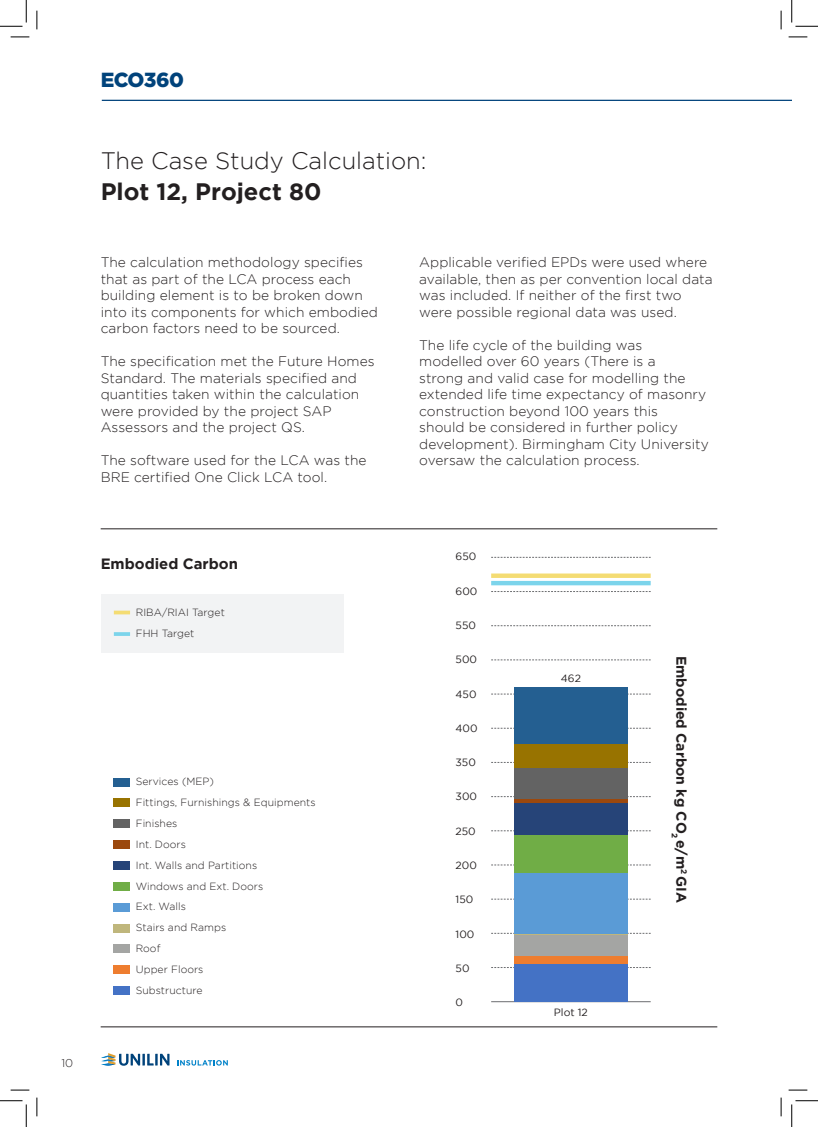
<style>
.page{position:relative;width:818px;height:1127px;background:#fff}
.page>*{position:absolute;margin:0;border:0;box-sizing:border-box;transform-origin:0 0}
.t1{font:300 23.75px "Gotham";color:#231f20}
.t2{font:700 23.75px "Gotham";color:#231f20}
.t3{font:900 20.38px "Gotham";letter-spacing:-.025em;color:#01437b}
.t4{font:700 14.88px "Gotham";color:#231f20}
.t5{font:700 14px "Gotham";color:#231f20}
.t6{font:300 13.75px/16.5px "Gotham";letter-spacing:.005em;color:#231f20}
.t7{font:300 11.25px "Gotham";color:#231f20}
.t8{font:10.5px "Gotham";color:#231f20}
.t9{font:300 10.38px "Gotham";letter-spacing:.005em;color:#231f20}
</style>
<div class="page">
<hr style="left:102px;top:100px;width:690px;height:1px;background:#01437b">
<hr style="left:101px;top:528px;width:616px;height:1px;background:#231f20">
<svg style="left:491px;top:693px;width:160px;height:1px"></svg>
<svg style="left:491px;top:830px;width:160px;height:1px"></svg>
<svg style="left:491px;top:557px;width:160px;height:1px"></svg>
<svg style="left:491px;top:898px;width:160px;height:1px"></svg>
<svg style="left:491px;top:625px;width:160px;height:1px"></svg>
<svg style="left:491px;top:762px;width:160px;height:1px"></svg>
<svg style="left:491px;top:932px;width:160px;height:1px"></svg>
<svg style="left:491px;top:659px;width:160px;height:1px"></svg>
<svg style="left:491px;top:796px;width:160px;height:1px"></svg>
<svg style="left:491px;top:864px;width:160px;height:1px"></svg>
<svg style="left:491px;top:591px;width:160px;height:1px"></svg>
<svg style="left:491px;top:727px;width:160px;height:1px"></svg>
<div style="left:491px;top:580px;width:160px;height:5px;background:#7cd4eb"></div>
<svg style="left:491px;top:573px;width:160px;height:4px"></svg>
<hr style="left:491px;top:1001px;width:160px;height:1px;background:#6c6d70">
<div style="left:514px;top:963px;width:114px;height:38px;background:#4472c5"></div>
<div style="left:514px;top:955px;width:114px;height:8px;background:#ee7d2f"></div>
<div style="left:514px;top:933px;width:114px;height:22px;background:#a4a5a3"></div>
<hr style="left:514px;top:933px;width:114px;height:1px;background:#bfb67c">
<div style="left:514px;top:872px;width:114px;height:61px;background:#5a9bd6"></div>
<div style="left:514px;top:834px;width:114px;height:38px;background:#70ad46"></div>
<div style="left:514px;top:802px;width:114px;height:32px;background:#264478"></div>
<svg style="left:514px;top:798px;width:114px;height:4px"></svg>
<div style="left:514px;top:767px;width:114px;height:31px;background:#636363"></div>
<div style="left:514px;top:743px;width:114px;height:24px;background:#987300"></div>
<div style="left:514px;top:687px;width:114px;height:56px;background:#245f91"></div>
<div style="left:101px;top:593px;width:243px;height:59px;background:#f2f3f4"></div>
<hr style="left:114px;top:632px;width:16px;height:3px;background:#7cd4eb">
<svg style="left:114px;top:610px;width:16px;height:4px"></svg>
<div style="left:114px;top:986px;width:16px;height:8px;background:#4472c5"></div>
<div style="left:114px;top:965px;width:16px;height:8px;background:#ee7d2f"></div>
<div style="left:114px;top:944px;width:16px;height:8px;background:#a4a5a3"></div>
<div style="left:114px;top:923px;width:16px;height:9px;background:#bfb67c"></div>
<div style="left:114px;top:902px;width:16px;height:9px;background:#5a9bd6"></div>
<div style="left:114px;top:881px;width:16px;height:9px;background:#70ad46"></div>
<div style="left:114px;top:861px;width:16px;height:8px;background:#264478"></div>
<div style="left:114px;top:840px;width:16px;height:8px;background:#9b480d"></div>
<div style="left:114px;top:819px;width:16px;height:8px;background:#636363"></div>
<div style="left:114px;top:798px;width:16px;height:8px;background:#987300"></div>
<div style="left:114px;top:777px;width:16px;height:9px;background:#245f91"></div>
<hr style="left:101px;top:1026px;width:616px;height:1px;background:#231f20">
<svg style="left:101px;top:1053px;width:68px;height:12px"></svg>
<svg style="left:177px;top:1060px;width:51px;height:5px"></svg>
<svg style="left:11px;top:36px;width:18px;height:2px"></svg>
<svg style="left:788px;top:36px;width:19px;height:2px"></svg>
<svg style="left:11px;top:1089px;width:18px;height:1px"></svg>
<svg style="left:788px;top:1089px;width:19px;height:1px"></svg>
<svg style="left:36px;top:11px;width:2px;height:18px"></svg>
<svg style="left:36px;top:1097px;width:2px;height:18px"></svg>
<svg style="left:780px;top:11px;width:2px;height:18px"></svg>
<svg style="left:780px;top:1097px;width:2px;height:18px"></svg>
<svg style="left:0;top:0;width:27px;height:27px"></svg>
<svg style="left:0;top:1100px;width:27px;height:26px"></svg>
<svg style="left:791px;top:0;width:27px;height:27px"></svg>
<svg style="left:791px;top:1100px;width:27px;height:26px"></svg>
<p class="t7" style="left:61px;top:1056px;width:13px">10</p>
<p class="t3" style="left:101px;top:67px;width:85px">ECO360</p>
<p class="t1" style="left:101px;top:147px;width:327px">The Case Study Calculation:</p>
<p class="t2" style="left:101px;top:178px;width:222px">Plot 12, Project 80</p>
<p class="t6" style="left:101px;top:254px;width:279px">The calculation methodology specifies that as part of the LCA process each building element is to be broken down into its components for which embodied carbon factors need to be sourced.</p>
<p class="t6" style="left:101px;top:353px;width:275px">The specification met the Future Homes Standard. The materials specified and quantities taken within the calculation were provided by the project SAP Assessors and the project QS.</p>
<p class="t6" style="left:101px;top:452px;width:267px">The software used for the LCA was the<br>BRE certified One Click LCA tool.</p>
<p class="t4" style="left:101px;top:554px;width:139px">Embodied Carbon</p>
<p class="t9" style="left:136px;top:607px;width:91px">RIBA/RIAI Target</p>
<p class="t9" style="left:136px;top:627px;width:60px">FHH Target</p>
<p class="t9" style="left:136px;top:775px;width:80px">Services (MEP)</p>
<p class="t9" style="left:136px;top:796px;width:181px">Fittings, Furnishings &amp; Equipments</p>
<p class="t9" style="left:136px;top:817px;width:43px">Finishes</p>
<p class="t9" style="left:136px;top:838px;width:52px">Int. Doors</p>
<p class="t9" style="left:136px;top:859px;width:123px">Int. Walls and Partitions</p>
<p class="t9" style="left:136px;top:880px;width:129px">Windows and Ext. Doors</p>
<p class="t9" style="left:136px;top:900px;width:52px">Ext. Walls</p>
<p class="t9" style="left:136px;top:921px;width:92px">Stairs and Ramps</p>
<p class="t9" style="left:136px;top:942px;width:26px">Roof</p>
<p class="t9" style="left:136px;top:963px;width:69px">Upper Floors</p>
<p class="t9" style="left:136px;top:984px;width:68px">Substructure</p>
<p class="t6" style="left:419px;top:254px;width:295px">Applicable verified EPDs were used where available, then as per convention local data was included. If neither of the first two were possible regional data was used.</p>
<p class="t6" style="left:419px;top:336px;width:291px">The life cycle of the building was modelled over 60 years (There is a<br>strong and valid case for modelling the extended life time expectancy of masonry construction beyond 100 years this<br>should be considered in further policy development). Birmingham City University oversaw the calculation process.</p>
<p class="t8" style="left:456px;top:550px;width:22px">650</p>
<p class="t8" style="left:456px;top:585px;width:23px">600</p>
<p class="t8" style="left:456px;top:619px;width:22px">550</p>
<p class="t8" style="left:456px;top:653px;width:23px">500</p>
<p class="t8" style="left:456px;top:687px;width:22px">450</p>
<p class="t8" style="left:456px;top:722px;width:24px">400</p>
<p class="t8" style="left:456px;top:756px;width:22px">350</p>
<p class="t8" style="left:456px;top:790px;width:23px">300</p>
<p class="t8" style="left:456px;top:825px;width:22px">250</p>
<p class="t8" style="left:456px;top:859px;width:23px">200</p>
<p class="t8" style="left:456px;top:893px;width:19px">150</p>
<p class="t8" style="left:456px;top:927px;width:20px">100</p>
<p class="t8" style="left:456px;top:962px;width:15px">50</p>
<p class="t8" style="left:456px;top:996px;width:9px">0</p>
<p class="t8" style="left:561px;top:672px;width:22px">462</p>
<p class="t8" style="left:554px;top:1005px;width:35px">Plot 12</p>
<p class="t5" style="left:689px;top:655px;width:249px;rotate:90deg">Embodied Carbon kg CO<sub>2</sub> e/m<sup>2</sup> GIA</p>
</div>
